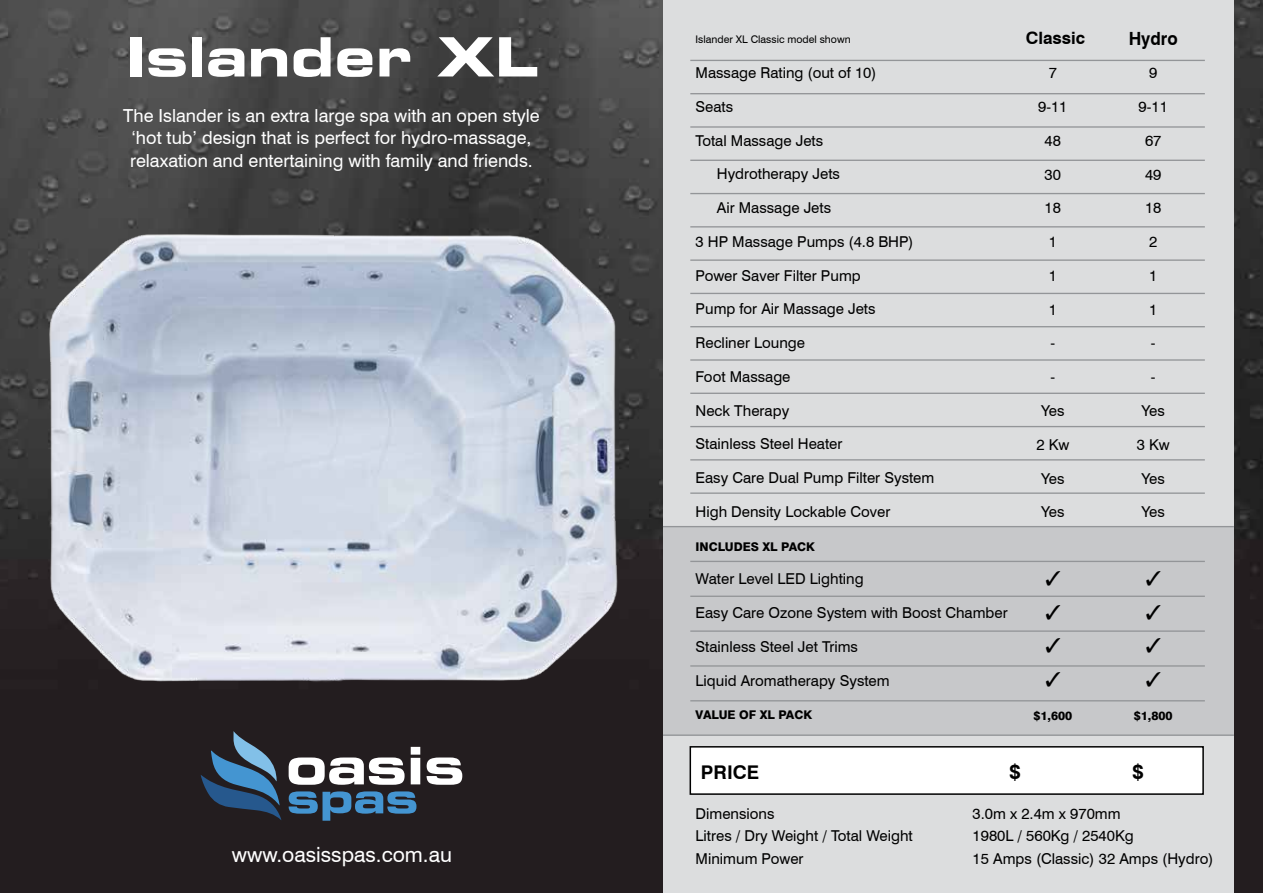
<style>
.page{position:relative;width:1263px;height:893px;background:#fff}
.page>*{position:absolute;margin:0;border:0;box-sizing:border-box;transform-origin:0 0}
.t1{font:700 expanded 54px "Square 721 BT";color:#fff}
.t2{font:21px "Swiss 721 BT";color:#fff}
.t3{font:700 20.85px "Swiss 721 BT";color:#000}
.t4{font:19.5px/33.8px "Zapf Dingbats IT Cby BT";color:#000;text-align:justify}
.t5{font:700 18.9px "Swiss 721 BT";color:#000}
.t6{font:700 18.15px "Swiss 721 BT";color:#000;scale:.93 1}
.t7{font:18px/22.5px "Swiss 721 BT";color:#fff;text-align:center}
.t8{font:700 16.95px "Swiss 721 BT";color:#000}
.t9{font:15px/22.5px "Swiss 721 BT";color:#000}
.t10{font:800 12px "Swiss 721 BT";color:#000}
.t11{font:10.5px "Swiss 721 BT";color:#000}
</style>
<div class="page">
<img style="left:0;top:0;width:1263px;height:893px">
<div style="left:663px;top:0;width:571px;height:893px;background:#dcddde"></div>
<div style="left:663px;top:527px;width:571px;height:209px;background:#c7c8ca"></div>
<div style="left:690px;top:747px;width:513px;height:47px;background:#fff"></div>
<div style="left:689px;top:746px;width:515px;height:49px;border:2px solid #000"></div>
<hr style="left:690px;top:393px;width:515px;height:1px;background:#939598">
<hr style="left:690px;top:60px;width:515px;height:1px;background:#939598">
<hr style="left:690px;top:426px;width:515px;height:1px;background:#939598">
<hr style="left:690px;top:93px;width:515px;height:1px;background:#939598">
<hr style="left:690px;top:459px;width:515px;height:1px;background:#939598">
<hr style="left:690px;top:126px;width:515px;height:2px;background:#939598">
<hr style="left:690px;top:193px;width:515px;height:1px;background:#939598">
<hr style="left:690px;top:492px;width:515px;height:2px;background:#939598">
<hr style="left:690px;top:160px;width:515px;height:1px;background:#939598">
<hr style="left:690px;top:259px;width:515px;height:2px;background:#939598">
<hr style="left:663px;top:526px;width:571px;height:1px;background:#939598">
<hr style="left:690px;top:226px;width:515px;height:2px;background:#939598">
<hr style="left:690px;top:293px;width:515px;height:1px;background:#939598">
<hr style="left:690px;top:561px;width:515px;height:1px;background:#939598">
<hr style="left:690px;top:326px;width:515px;height:1px;background:#939598">
<hr style="left:690px;top:596px;width:515px;height:1px;background:#939598">
<hr style="left:690px;top:630px;width:515px;height:2px;background:#939598">
<hr style="left:690px;top:665px;width:515px;height:2px;background:#939598">
<hr style="left:690px;top:700px;width:515px;height:1px;background:#939598">
<hr style="left:663px;top:734px;width:571px;height:2px;background:#939598">
<hr style="left:690px;top:359px;width:515px;height:2px;background:#939598">
<svg style="left:201px;top:731px;width:80px;height:89px;background:#324a62"></svg>
<svg style="left:289px;top:757px;width:116px;height:28px"></svg>
<svg style="left:411px;top:747px;width:9px;height:37px"></svg>
<svg style="left:427px;top:757px;width:35px;height:28px"></svg>
<svg style="left:289px;top:791px;width:127px;height:30px;background:#335a79"></svg>
<img style="left:36px;top:219px;width:597px;height:475px">
<h1 class="t1" style="left:125px;top:24px;width:414px">Islander XL</h1>
<p class="t7" style="left:123px;top:104px;width:418px">The Islander is an extra large spa with an open style ‘hot tub’ design that is perfect for hydro-massage, relaxation and entertaining with family and friends.</p>
<p class="t11" style="left:695px;top:33px;width:157px">Islander XL Classic model shown</p>
<p class="t9" style="left:695px;top:61px;width:182px">Massage Rating (out of 10)</p>
<p class="t9" style="left:695px;top:95px;width:39px">Seats</p>
<p class="t9" style="left:695px;top:129px;width:129px">Total Massage Jets</p>
<p class="t9" style="left:717px;top:163px;width:125px">Hydrotherapy Jets</p>
<p class="t9" style="left:717px;top:196px;width:116px">Air Massage Jets</p>
<p class="t9" style="left:695px;top:230px;width:220px">3 HP Massage Pumps (4.8 BHP)</p>
<p class="t9" style="left:695px;top:264px;width:167px">Power Saver Filter Pump</p>
<p class="t9" style="left:695px;top:298px;width:182px">Pump for Air Massage Jets</p>
<p class="t9" style="left:695px;top:331px;width:111px">Recliner Lounge</p>
<p class="t9" style="left:695px;top:365px;width:96px">Foot Massage</p>
<p class="t9" style="left:695px;top:399px;width:95px">Neck Therapy</p>
<p class="t9" style="left:695px;top:433px;width:148px">Stainless Steel Heater</p>
<p class="t9" style="left:695px;top:466px;width:240px">Easy Care Dual Pump Filter System</p>
<p class="t9" style="left:695px;top:500px;width:196px">High Density Lockable Cover</p>
<p class="t10" style="left:695px;top:539px;width:121px">INCLUDES XL PACK</p>
<p class="t9" style="left:695px;top:568px;width:170px">Water Level LED Lighting</p>
<p class="t9" style="left:695px;top:601px;width:314px">Easy Care Ozone System with Boost Chamber</p>
<p class="t9" style="left:695px;top:635px;width:164px">Stainless Steel Jet Trims</p>
<p class="t9" style="left:695px;top:669px;width:196px">Liquid Aromatherapy System</p>
<p class="t10" style="left:695px;top:708px;width:118px">VALUE OF XL PACK</p>
<p class="t8" style="left:1026px;top:27px;width:61px">Classic</p>
<p class="t6" style="left:1129px;top:27px;width:54px">Hydro</p>
<p class="t9" style="left:1049px;top:62px;width:10px">7</p>
<p class="t9" style="left:1038px;top:96px;width:31px">9-11</p>
<p class="t9" style="left:1044px;top:129px;width:18px">48</p>
<p class="t9" style="left:1044px;top:163px;width:18px">30</p>
<p class="t9" style="left:1044px;top:197px;width:18px">18</p>
<p class="t9" style="left:1049px;top:231px;width:10px">1</p>
<p class="t9" style="left:1049px;top:264px;width:10px">1</p>
<p class="t9" style="left:1049px;top:298px;width:10px">1</p>
<p class="t9" style="left:1050px;top:332px;width:6px">-</p>
<p class="t9" style="left:1050px;top:366px;width:6px">-</p>
<p class="t9" style="left:1041px;top:399px;width:25px">Yes</p>
<p class="t9" style="left:1036px;top:433px;width:34px">2 Kw</p>
<p class="t9" style="left:1041px;top:467px;width:25px">Yes</p>
<p class="t9" style="left:1041px;top:501px;width:25px">Yes</p>
<h3 class="t4" style="left:1045px;top:562px;width:17px">✓ ✓ ✓ ✓</h3>
<p class="t10" style="left:1033px;top:708px;width:40px">$1,600</p>
<p class="t9" style="left:1149px;top:62px;width:10px">9</p>
<p class="t9" style="left:1138px;top:96px;width:31px">9-11</p>
<p class="t9" style="left:1145px;top:129px;width:18px">67</p>
<p class="t9" style="left:1145px;top:163px;width:18px">49</p>
<p class="t9" style="left:1145px;top:197px;width:18px">18</p>
<p class="t9" style="left:1149px;top:231px;width:10px">2</p>
<p class="t9" style="left:1149px;top:264px;width:10px">1</p>
<p class="t9" style="left:1149px;top:298px;width:10px">1</p>
<p class="t9" style="left:1151px;top:332px;width:6px">-</p>
<p class="t9" style="left:1151px;top:366px;width:6px">-</p>
<p class="t9" style="left:1141px;top:399px;width:25px">Yes</p>
<p class="t9" style="left:1137px;top:433px;width:34px">3 Kw</p>
<p class="t9" style="left:1141px;top:467px;width:25px">Yes</p>
<p class="t9" style="left:1141px;top:501px;width:25px">Yes</p>
<h3 class="t4" style="left:1146px;top:562px;width:17px">✓ ✓ ✓ ✓</h3>
<p class="t10" style="left:1134px;top:708px;width:40px">$1,800</p>
<p class="t5" style="left:701px;top:761px;width:60px">PRICE</p>
<h3 class="t3" style="left:1009px;top:759px;width:13px">$</h3>
<h3 class="t3" style="left:1132px;top:759px;width:13px">$</h3>
<p class="t9" style="left:696px;top:802px;width:219px">Dimensions<br>Litres / Dry Weight / Total Weight</p>
<p class="t9" style="left:972px;top:802px;width:242px">3.0m x 2.4m x 970mm<br>1980L / 560Kg / 2540Kg<br>15 Amps (Classic) 32 Amps (Hydro)</p>
<h2 class="t2" style="left:232px;top:842px;width:222px">www.oasisspas.com.au</h2>
<p class="t9" style="left:696px;top:847px;width:109px">Minimum Power</p>
</div>
